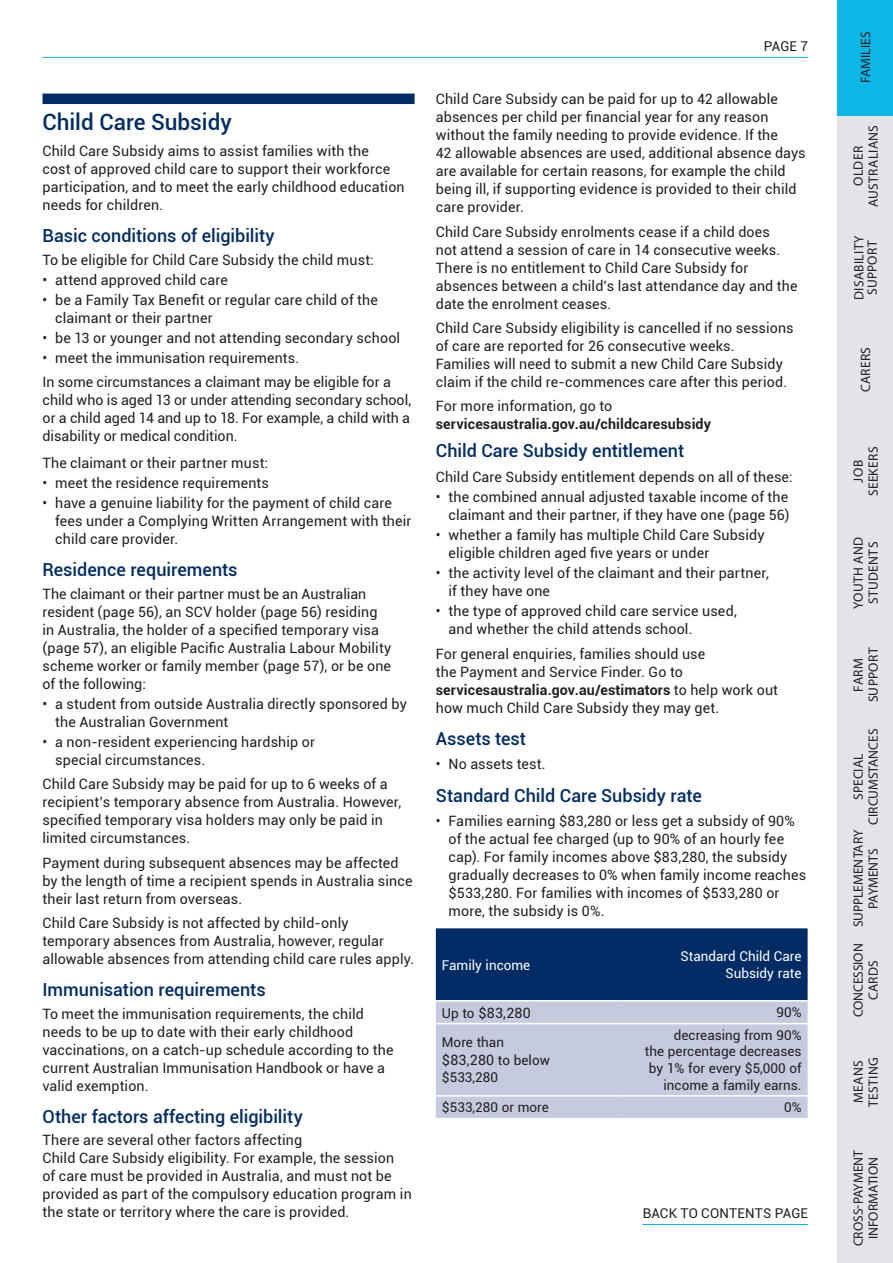
<style>
.page{position:relative;width:893px;height:1263px;background:#fff}
.page>*{position:absolute;margin:0;border:0;box-sizing:border-box;transform-origin:0 0}
.t1{font:500 22.5px "Roboto";color:#002c65}
.t2{font:500 18px "Roboto";color:#002c65}
.t3{font:14.25px/18px "Roboto";letter-spacing:.01em;color:#231f20}
.t4{font:700 14.25px "Roboto";letter-spacing:.01em;color:#231f20}
.t5{font:13.5px/15px "Myriad Pro";letter-spacing:.01em;color:#231f20;text-align:center}
.t6{font:13.5px/16.6px "Roboto";color:#231f20;text-align:right}
.t7{font:13.5px/16.6px "Roboto";color:#fff;text-align:right}
.t8{font:13.5px/15px "Myriad Pro";letter-spacing:.03em;color:#231f20;text-align:center}
.s1{font-weight:700}
.s2{font-size:13.5px}
</style>
<div class="page">
<hr style="left:43px;top:57px;width:765px;height:1px;background:#0db6e5">
<div style="left:837px;top:115px;width:56px;height:102px;background:#e2e4e9"></div>
<div style="left:837px;top:217px;width:56px;height:102px;background:#e2e4e9"></div>
<div style="left:837px;top:319px;width:56px;height:101px;background:#e2e4e9"></div>
<div style="left:837px;top:420px;width:56px;height:102px;background:#e2e4e9"></div>
<div style="left:837px;top:522px;width:56px;height:102px;background:#e2e4e9"></div>
<div style="left:837px;top:624px;width:56px;height:102px;background:#e2e4e9"></div>
<div style="left:837px;top:1133px;width:56px;height:130px;background:#e2e4e9"></div>
<div style="left:837px;top:726px;width:56px;height:101px;background:#e2e4e9"></div>
<div style="left:837px;top:827px;width:56px;height:102px;background:#e2e4e9"></div>
<div style="left:837px;top:929px;width:56px;height:102px;background:#e2e4e9"></div>
<div style="left:837px;top:1031px;width:56px;height:102px;background:#e2e4e9"></div>
<div style="left:837px;top:0;width:56px;height:115px;background:#0db6e5"></div>
<div style="left:43px;top:94px;width:372px;height:10px;background:#002c65"></div>
<svg style="left:436px;top:928px;width:372px;height:190px;background:#7a8eb0"></svg>
<hr style="left:436px;top:1000px;width:182px;height:1px;background:#fff">
<hr style="left:618px;top:1000px;width:190px;height:1px;background:#fff">
<hr style="left:436px;top:1023px;width:182px;height:1px;background:#fff">
<hr style="left:618px;top:1023px;width:190px;height:1px;background:#fff">
<hr style="left:436px;top:1095px;width:182px;height:1px;background:#fff">
<hr style="left:618px;top:1095px;width:190px;height:1px;background:#fff">
<hr style="left:642px;top:1224px;width:166px;height:1px;background:#0db6e5">
<h1 class="t1" style="left:43px;top:106px;width:191px">Child Care Subsidy</h1>
<p class="t3" style="left:43px;top:141px;width:364px">Child Care Subsidy aims to assist families with the<br>cost of approved child care to support their workforce participation, and to meet the early childhood education needs for children.</p>
<p class="t2" style="left:43px;top:223px;width:234px">Basic conditions of eligibility</p>
<p class="t3" style="left:43px;top:250px;width:333px">To be eligible for Child Care Subsidy the child must:</p>
<p class="t3" style="left:43px;top:270px;width:187px">• attend approved child care</p>
<p class="t3" style="left:55px;top:290px;width:324px;text-indent:-13px">• be a Family Tax Benefit or regular care child of the claimant or their partner</p>
<p class="t3" style="left:43px;top:328px;width:359px">• be 13 or younger and not attending secondary school</p>
<p class="t3" style="left:43px;top:345px;width:350px;line-height:24.5px">• meet the immunisation requirements.<br>In some circumstances a claimant may be eligible for a</p>
<p class="t3" style="left:43px;top:391px;width:370px;text-align:justify">child who is aged 13 or under attending secondary school, or a child aged 14 and up to 18. For example, a child with a disability or medical condition.</p>
<p class="t3" style="left:43px;top:453px;width:227px">The claimant or their partner must:</p>
<p class="t3" style="left:43px;top:473px;width:228px">• meet the residence requirements</p>
<p class="t3" style="left:55px;top:494px;width:358px;text-indent:-13px">• have a genuine liability for the payment of child care fees under a Complying Written Arrangement with their child care provider.</p>
<p class="t2" style="left:43px;top:557px;width:197px">Residence requirements</p>
<p class="t3" style="left:43px;top:584px;width:350px">The claimant or their partner must be an Australian resident (page 56), an SCV holder (page 56) residing in Australia, the holder of a specified temporary visa (page 57), an eligible Pacific Australia Labour Mobility scheme worker or family member (page 57), or be one of the following:</p>
<p class="t3" style="left:55px;top:694px;width:353px;text-indent:-13px">• a student from outside Australia directly sponsored by the Australian Government</p>
<p class="t3" style="left:55px;top:732px;width:261px;text-indent:-13px">• a non‑resident experiencing hardship or special circumstances.</p>
<p class="t3" style="left:43px;top:775px;width:360px">Child Care Subsidy may be paid for up to 6 weeks of a recipient’s temporary absence from Australia. However, specified temporary visa holders may only be paid in limited circumstances.</p>
<p class="t3" style="left:43px;top:853px;width:372px">Payment during subsequent absences may be affected by the length of time a recipient spends in Australia since their last return from overseas.</p>
<p class="t3" style="left:43px;top:913px;width:373px">Child Care Subsidy is not affected by child-only temporary absences from Australia, however, regular allowable absences from attending child care rules apply.</p>
<p class="t2" style="left:43px;top:977px;width:225px">Immunisation requirements</p>
<p class="t3" style="left:43px;top:1004px;width:352px">To meet the immunisation requirements, the child needs to be up to date with their early childhood vaccinations, on a catch‑ up schedule according to the current Australian Immunisation Handbook or have a valid exemption.</p>
<p class="t2" style="left:43px;top:1104px;width:262px">Other factors affecting eligibility</p>
<p class="t3" style="left:43px;top:1130px;width:371px">There are several other factors affecting<br>Child Care Subsidy eligibility. For example, the session<br>of care must be provided in Australia, and must not be provided as part of the compulsory education program in the state or territory where the care is provided.</p>
<p class="t6" style="left:764px;top:37px;width:46px">PAGE 7</p>
<p class="t3" style="left:436px;top:90px;width:371px">Child Care Subsidy can be paid for up to 42 allowable absences per child per financial year for any reason without the family needing to provide evidence. If the<br>42 allowable absences are used, additional absence days are available for certain reasons, for example the child being ill, if supporting evidence is provided to their child care provider.</p>
<p class="t3" style="left:436px;top:222px;width:363px">Child Care Subsidy enrolments cease if a child does<br>not attend a session of care in 14 consecutive weeks.<br>There is no entitlement to Child Care Subsidy for absences between a child’s last attendance day and the date the enrolment ceases.</p>
<p class="t3" style="left:436px;top:318px;width:359px">Child Care Subsidy eligibility is cancelled if no sessions of care are reported for 26 consecutive weeks.<br>Families will need to submit a new Child Care Subsidy claim if the child re-commences care after this period.</p>
<p class="t3" style="left:436px;top:397px;width:178px">For more information, go to</p>
<p class="t4" style="left:436px;top:414px;width:277px">servicesaustralia.gov.au/childcaresubsidy</p>
<p class="t2" style="left:436px;top:438px;width:250px">Child Care Subsidy entitlement</p>
<p class="t3" style="left:436px;top:467px;width:358px">Child Care Subsidy entitlement depends on all of these:</p>
<p class="t3" style="left:436px;top:487px;width:355px;text-align:right">• the combined annual adjusted taxable income of the claimant and their partner, if they have one (page 56)</p>
<p class="t3" style="left:449px;top:525px;width:318px;text-indent:-13px">• whether a family has multiple Child Care Subsidy eligible children aged five years or under</p>
<p class="t3" style="left:449px;top:563px;width:322px;text-indent:-13px">• the activity level of the claimant and their partner, if they have one</p>
<p class="t3" style="left:449px;top:602px;width:290px;text-indent:-13px">• the type of approved child care service used, and whether the child attends school.</p>
<p class="t3" style="left:436px;top:644px;width:344px">For general enquiries, families should use<br>the Payment and Service Finder. Go to <span class="s1">servicesaustralia.gov.au/estimators</span> to help work out how much Child Care Subsidy they may get.</p>
<p class="t2" style="left:436px;top:726px;width:92px">Assets test</p>
<p class="t3" style="left:436px;top:755px;width:111px">• No assets test.</p>
<p class="t2" style="left:436px;top:782px;width:267px">Standard Child Care Subsidy rate</p>
<p class="t3" style="left:449px;top:811px;width:359px;text-indent:-13px">• Families earning $83,280 or less get a subsidy of 90% of the actual fee charged (up to 90% of an hourly fee cap). For family incomes above $83,280, the subsidy gradually decreases to 0% when family income reaches $533,280. For families with incomes of $533,280 or more, the subsidy is 0%.</p>
<p class="t7" style="left:442px;top:956px;width:90px">Family income</p>
<p class="t7" style="left:681px;top:948px;width:122px">Standard Child Care<br>Subsidy rate</p>
<p class="t3" style="left:442px;top:1003px;width:90px"><span class="s2">Up to</span> $83,280</p>
<p class="t6" style="left:776px;top:1004px;width:27px">90%</p>
<p class="t6" style="left:442px;top:1034px;width:64px">More than</p>
<p class="t3" style="left:442px;top:1051px;width:109px">$83,280 <span class="s2">to below</span></p>
<p class="t6" style="left:442px;top:1068px;width:58px">$533,280</p>
<p class="t6" style="left:645px;top:1026px;width:158px">decreasing from 90%<br>the percentage decreases by 1% for every $5,000 of income a family earns.</p>
<p class="t6" style="left:442px;top:1099px;width:109px">$533,280 or more</p>
<p class="t6" style="left:784px;top:1099px;width:19px">0%</p>
<p class="t6" style="left:643px;top:1204px;width:167px">BACK TO CONTENTS PAGE</p>
<p class="t5" style="left:858px;top:83px;width:53px;rotate:-90deg">FAMILIES</p>
<p class="t5" style="left:850px;top:207px;width:84px;rotate:-90deg">OLDER<br>AUSTRALIANS</p>
<p class="t5" style="left:852px;top:300px;width:66px;line-height:13.5px;rotate:-90deg">DISABILITY<br>SUPPORT</p>
<p class="t5" style="left:858px;top:392px;width:47px;rotate:-90deg">CARERS</p>
<p class="t5" style="left:850px;top:496px;width:51px;rotate:-90deg">JOB<br>SEEKERS</p>
<p class="t8" style="left:850px;top:609px;width:73px;rotate:-90deg">YOUTH AND<br>STUDENTS</p>
<p class="t5" style="left:850px;top:702px;width:56px;rotate:-90deg">FARM<br>SUPPORT</p>
<p class="t5" style="left:850px;top:825px;width:97px;rotate:-90deg">SPECIAL<br>CIRCUMSTANCES</p>
<p class="t5" style="left:850px;top:927px;width:99px;rotate:-90deg">SUPPLEMENTARY<br>PAYMENTS</p>
<p class="t5" style="left:850px;top:1017px;width:75px;rotate:-90deg">CONCESSION<br>CARDS</p>
<p class="t8" style="left:850px;top:1107px;width:51px;text-align:left;rotate:-90deg">MEANS<br>TESTING</p>
<p class="t5" style="left:850px;top:1246px;width:98px;rotate:-90deg">CROSS-PAYMENT<br>INFORMATION</p>
</div>
